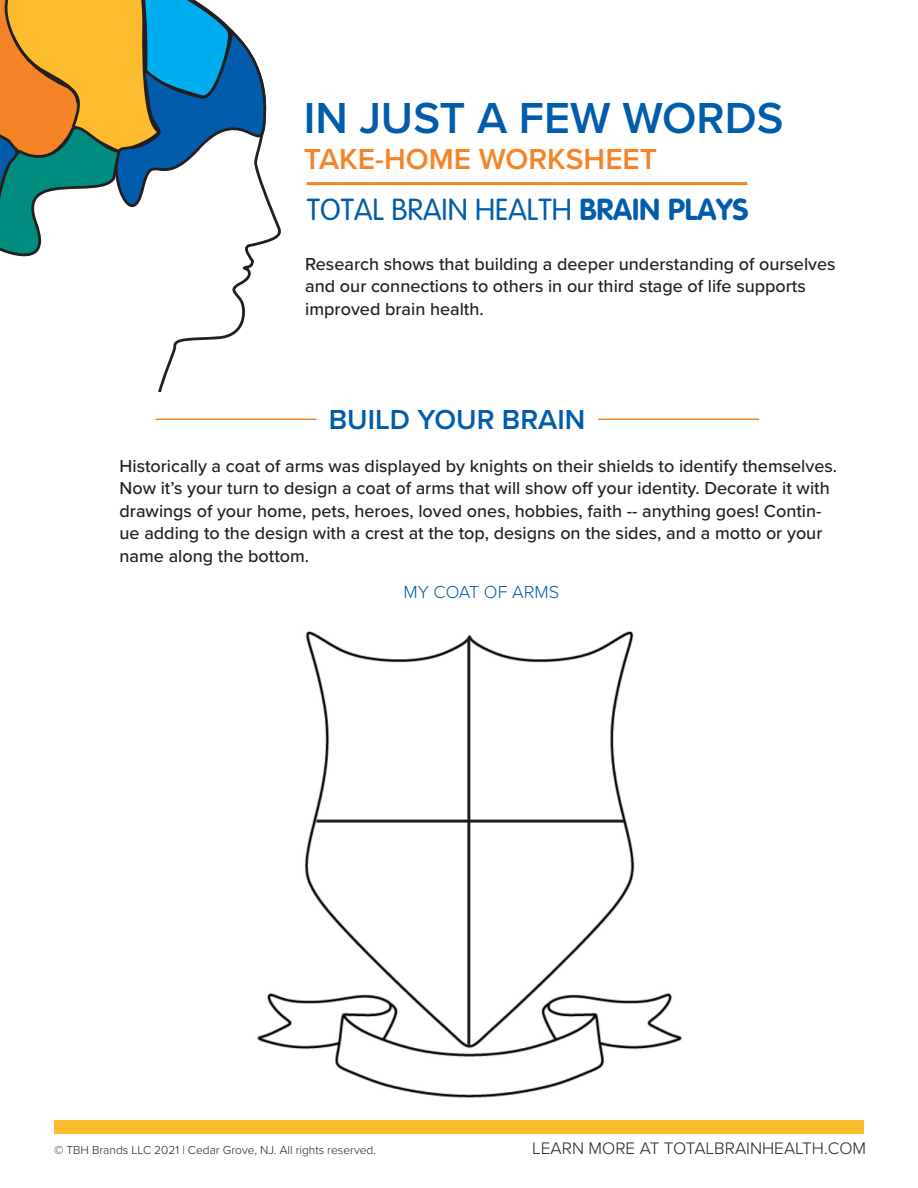
<style>
.page{position:relative;width:918px;height:1188px;background:#fff}
.page>*{position:absolute;margin:0;border:0;box-sizing:border-box;transform-origin:0 0}
.t1{font:600 45px "Proxima Nova";color:#015dab}
.t2{font:300 30px "VAG Rounded";color:#015dab}
.t3{font:600 30px "Proxima Nova";color:#f58427}
.t4{font:600 28.5px "Proxima Nova";color:#015dab}
.t5{font:500 18px/22.5px "Proxima Nova";color:#231f20}
.t6{font:300 18px "Proxima Nova";color:#015dab}
.List_Paragraph{font:300 17.25px "Proxima Nova";color:#231f20}
.Copyright{font:300 12px "Proxima Nova";color:#231f20}
.s1{font-weight:700}
</style>
<div class="page">
<hr style="left:156px;top:419px;width:160px;height:1px;background:#f58427">
<hr style="left:598px;top:419px;width:161px;height:1px;background:#f58427">
<svg style="left:158px;top:92px;width:123px;height:300px"></svg>
<svg style="left:0;top:0;width:265px;height:282px"></svg>
<hr style="left:307px;top:182px;width:440px;height:3px;background:#f58427">
<div style="left:54px;top:1120px;width:810px;height:14px;background:#fdbb2e"></div>
<img style="left:257px;top:631px;width:425px;height:467px">
<hr style="left:467px;top:638px;width:3px;height:409px;background:#231f20">
<hr style="left:316px;top:820px;width:308px;height:3px;background:#231f20">
<p class="t1" style="left:304px;top:85px;width:481px">IN JUST A FEW WORDS</p>
<p class="t3" style="left:304px;top:137px;width:355px">TAKE-HOME WORKSHEET</p>
<p class="t2" style="left:307px;top:192px;width:443px">TOTAL BRAIN HEALTH <span class="s1">BRAIN PLAYS</span></p>
<p class="t5" style="left:305px;top:252px;width:532px">Research shows that building a deeper understanding of ourselves and our connections to others in our third stage of life supports improved brain health.</p>
<p class="t4" style="left:329px;top:398px;width:258px">BUILD YOUR BRAIN</p>
<p class="t5" style="left:120px;top:454px;width:719px">Historically a coat of arms was displayed by knights on their shields to identify themselves.<br>Now it’s your turn to design a coat of arms that will show off your identity. Decorate it with drawings of your home, pets, heroes, loved ones, hobbies, faith -- anything goes! Contin&shy;ue adding to the design with a crest at the top, designs on the sides, and a motto or your name along the bottom.</p>
<p class="t6" style="left:404px;top:578px;width:157px">MY COAT OF ARMS</p>
<p class="Copyright" style="left:54px;top:1141px;width:324px">© TBH Brands LLC 2021 | Cedar Grove, NJ. All rights reserved.</p>
<p class="List_Paragraph" style="left:532px;top:1135px;width:335px">LEARN MORE AT TOTALBRAINHEALTH.COM</p>
</div>
